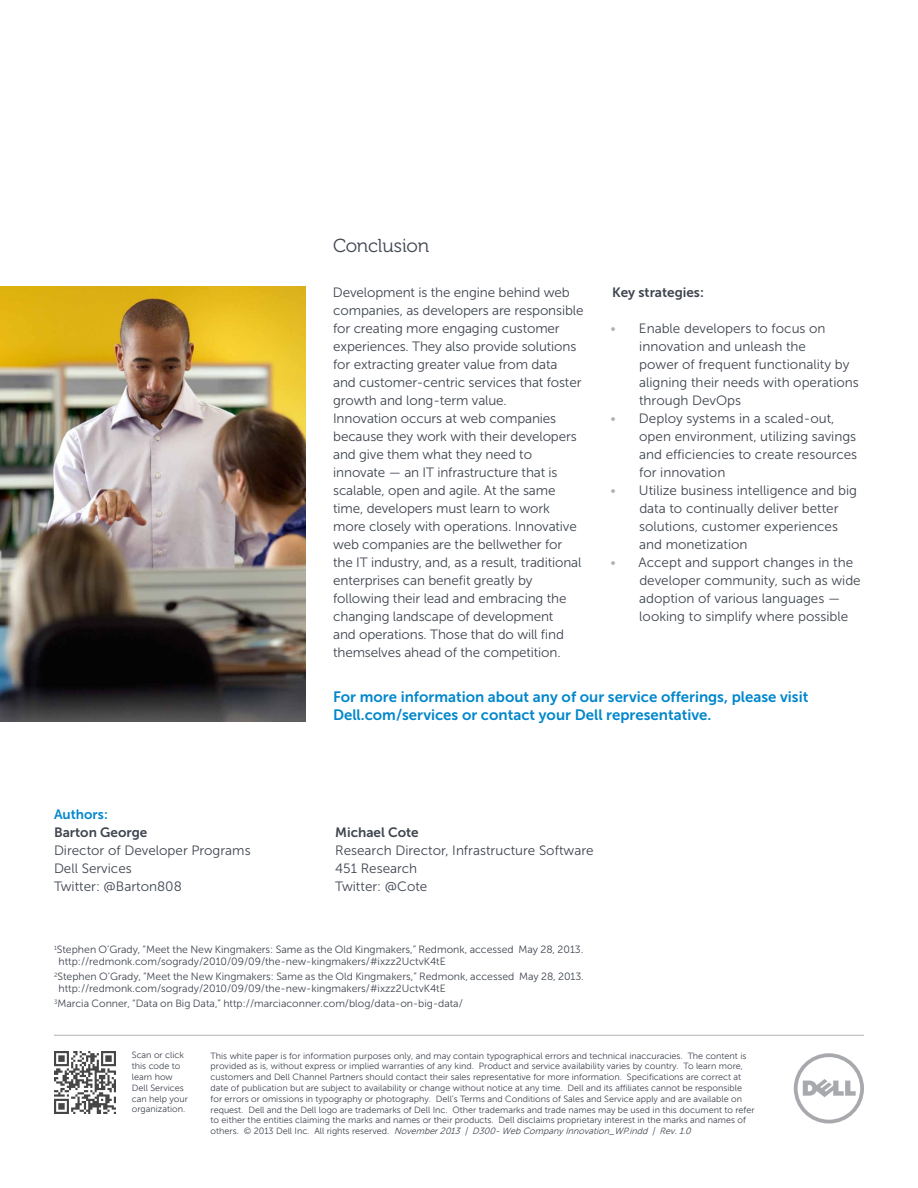
<style>
.page{position:relative;width:918px;height:1188px;background:#fff}
.page>*{position:absolute;margin:0;border:0;box-sizing:border-box;transform-origin:0 0}
.t1{font:18.75px "Museo For Dell 300";letter-spacing:-.01em;color:#3f454f}
.t2{font:15px/18px "Museo Sans For Dell 700";color:#0087cc}
.t3{font:13.5px/18px "Museo Sans For Dell 300";letter-spacing:-.01em;color:#3f454f}
.t4{font:13.5px "Museo Sans For Dell 700";color:#3f454f}
.t5{font:13.5px "Museo Sans For Dell 700";color:#0087cc}
.t6{font:10.5px/12px "Museo Sans For Dell 300";color:#3f454f}
.t7{font:9px/10.8px "Museo Sans For Dell";color:#3f454f}
.s1{color:#aeb3b8}
.s2{font-style:italic}
</style>
<div class="page">
<svg style="left:794px;top:1053px;width:70px;height:71px"></svg>
<hr style="left:54px;top:1035px;width:810px;height:1px;background:#aeb3b8">
<img style="left:54px;top:1052px;width:62px;height:61px">
<img style="left:0;top:286px;width:306px;height:436px">
<h1 class="t1" style="left:333px;top:235px;width:98px">Conclusion</h1>
<p class="t3" style="left:333px;top:283px;width:252px">Development is the engine behind web companies, as developers are responsible for creating more engaging customer experiences. They also provide solutions for extracting greater value from data<br>and customer-centric services that foster growth and long-term value.<br>Innovation occurs at web companies because they work with their developers and give them what they need to innovate — an IT infrastructure that is scalable, open and agile. At the same time, developers must learn to work more closely with operations. Innovative web companies are the bellwether for the IT industry, and, as a result, traditional enterprises can benefit greatly by following their lead and embracing the changing landscape of development<br>and operations. Those that do will find themselves ahead of the competition.</p>
<p class="t4" style="left:612px;top:285px;width:93px">Key strategies:</p>
<p class="t3" style="left:639px;top:319px;width:221px;text-indent:-28px"><span class="s1">•</span> Enable developers to focus on innovation and unleash the<br>power of frequent functionality by aligning their needs with operations through DevOps</p>
<p class="t3" style="left:639px;top:409px;width:220px;text-indent:-29px"><span class="s1">•</span> Deploy systems in a scaled-out, open environment, utilizing savings and efficiencies to create resources for innovation</p>
<p class="t3" style="left:639px;top:481px;width:219px;text-indent:-29px"><span class="s1">•</span> Utilize business intelligence and big data to continually deliver better solutions, customer experiences and monetization</p>
<p class="t3" style="left:639px;top:553px;width:223px;text-indent:-29px"><span class="s1">•</span> Accept and support changes in the developer community, such as wide adoption of various languages — looking to simplify where possible</p>
<p class="t5" style="left:54px;top:807px;width:55px">Authors:</p>
<p class="t4" style="left:54px;top:825px;width:95px">Barton George</p>
<p class="t3" style="left:54px;top:841px;width:198px">Director of Developer Programs<br>Dell Services<br>Twitter: @Barton808</p>
<p class="t2" style="left:333px;top:688px;width:477px">For more information about any of our service offerings, please visit<br>Dell.com/services or contact your Dell representative.</p>
<p class="t4" style="left:335px;top:825px;width:85px">Michael Cote</p>
<p class="t3" style="left:335px;top:841px;width:260px">Research Director, Infrastructure Software<br>451 Research<br>Twitter: @Cote</p>
<p class="t6" style="left:59px;top:944px;width:526px;text-indent:-5px"><sup>1</sup>Stephen O’Grady, “Meet the New Kingmakers: Same as the Old Kingmakers,” Redmonk, accessed May 28, 2013. http://redmonk.com/sogrady/2010/09/09/the-new-kingmakers/#ixzz2UctvK4tE</p>
<p class="t6" style="left:58px;top:971px;width:527px;text-indent:-4px"><sup>2</sup>Stephen O’Grady, “Meet the New Kingmakers: Same as the Old Kingmakers,” Redmonk, accessed May 28, 2013. http://redmonk.com/sogrady/2010/09/09/the-new-kingmakers/#ixzz2UctvK4tE</p>
<p class="t6" style="left:54px;top:998px;width:410px"><sup>3</sup>Marcia Conner, “Data on Big Data,” http://marciaconner.com/blog/data-on-big-data/</p>
<p class="t7" style="left:132px;top:1050px;width:58px">Scan or click this code to learn how<br>Dell Services can help your organization.</p>
<p class="t7" style="left:211px;top:1050px;width:546px">This white paper is for information purposes only, and may contain typographical errors and technical inaccuracies. The content is provided as is, without express or implied warranties of any kind. Product and service availability varies by country. To learn more, customers and Dell Channel Partners should contact their sales representative for more information. Specifications are correct at date of publication but are subject to availability or change without notice at any time. Dell and its affiliates cannot be responsible for errors or omissions in typography or photography. Dell’s Terms and Conditions of Sales and Service apply and are available on request. Dell and the Dell logo are trademarks of Dell Inc. Other trademarks and trade names may be used in this document to refer to either the entities claiming the marks and names or their products. Dell disclaims proprietary interest in the marks and names of<br>o t h e r s . © 2 0 1 3 D e l l I n c . A l l r i g h t s r e s e r v e d . <span class="s2">November2013 | D300-Web Company Innovation_WP.indd | Rev.1.0</span></p>
</div>
